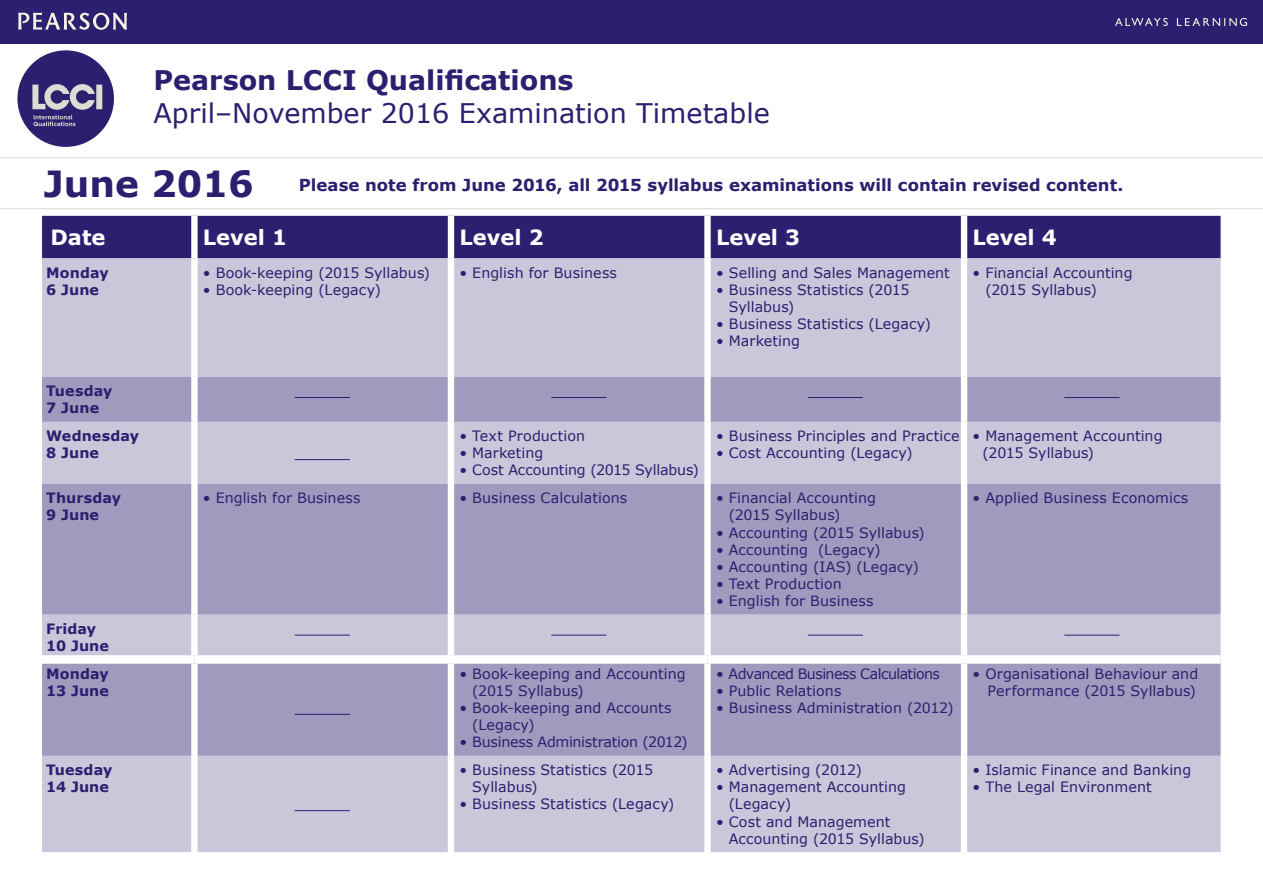
<style>
.page{position:relative;width:1263px;height:893px;background:#fff}
.page>*{position:absolute;margin:0;border:0;box-sizing:border-box;transform-origin:0 0}
.t1{font:700 36px "Verdana";color:#2a206f}
.t2{font:27px "Verdana";color:#2a206f}
.t3{font:700 27px "Verdana";color:#2a206f}
.t4{font:700 21px "Verdana";color:#fff}
.t5{font:700 16.5px "Verdana";color:#2a206f}
.t6{font:14.25px/17.1px "Verdana";letter-spacing:.005em;color:#2a206f}
.t7{font:700 14.25px/17.1px "Verdana";letter-spacing:.005em;color:#2a206f}
.t8{font:14.25px "Verdana";letter-spacing:-.015em;color:#2a206f}
.t9{font:14.25px "Verdana";letter-spacing:-.02em;color:#2a206f}
.t10{font:14.25px "Verdana";letter-spacing:-.04em;color:#2a206f}
</style>
<div class="page">
<div style="left:0;top:0;width:1263px;height:43px;background:#2a206f"></div>
<hr style="left:0;top:157px;width:1263px;height:1px;background:#dedbd6">
<hr style="left:0;top:208px;width:1263px;height:1px;background:#dedbd6">
<svg style="left:18px;top:13px;width:109px;height:17px"></svg>
<svg style="left:1115px;top:18px;width:132px;height:8px"></svg>
<div style="left:17px;top:50px;width:97px;height:97px;background:#2a206f;border-radius:50%"></div>
<svg style="left:32px;top:84px;width:70px;height:42px"></svg>
<div style="left:42px;top:216px;width:1178px;height:42px;background:#2a206f"></div>
<div style="left:42px;top:258px;width:1178px;height:594px;background:#cac7db"></div>
<svg style="left:42px;top:377px;width:1178px;height:379px;background:#aba7c6"></svg>
<div style="left:191px;top:664px;width:7px;height:92px;background:#fff"></div>
<div style="left:448px;top:664px;width:6px;height:92px;background:#fff"></div>
<div style="left:704px;top:664px;width:7px;height:92px;background:#fff"></div>
<div style="left:961px;top:664px;width:6px;height:92px;background:#fff"></div>
<div style="left:42px;top:655px;width:152px;height:9px;background:#fff"></div>
<div style="left:194px;top:655px;width:257px;height:9px;background:#fff"></div>
<div style="left:451px;top:655px;width:256px;height:9px;background:#fff"></div>
<div style="left:707px;top:655px;width:257px;height:9px;background:#fff"></div>
<div style="left:964px;top:655px;width:256px;height:9px;background:#fff"></div>
<div style="left:191px;top:216px;width:7px;height:42px;background:#fff"></div>
<div style="left:191px;top:258px;width:7px;height:119px;background:#fff"></div>
<div style="left:191px;top:377px;width:7px;height:45px;background:#fff"></div>
<div style="left:191px;top:422px;width:7px;height:62px;background:#fff"></div>
<div style="left:191px;top:484px;width:7px;height:130px;background:#fff"></div>
<div style="left:191px;top:614px;width:7px;height:41px;background:#fff"></div>
<div style="left:191px;top:756px;width:7px;height:96px;background:#fff"></div>
<div style="left:704px;top:216px;width:7px;height:42px;background:#fff"></div>
<div style="left:704px;top:258px;width:7px;height:119px;background:#fff"></div>
<div style="left:704px;top:377px;width:7px;height:45px;background:#fff"></div>
<div style="left:704px;top:422px;width:7px;height:62px;background:#fff"></div>
<div style="left:704px;top:484px;width:7px;height:130px;background:#fff"></div>
<div style="left:704px;top:614px;width:7px;height:41px;background:#fff"></div>
<div style="left:704px;top:756px;width:7px;height:96px;background:#fff"></div>
<div style="left:448px;top:216px;width:6px;height:42px;background:#fff"></div>
<div style="left:448px;top:258px;width:6px;height:119px;background:#fff"></div>
<div style="left:448px;top:377px;width:6px;height:45px;background:#fff"></div>
<div style="left:448px;top:422px;width:6px;height:62px;background:#fff"></div>
<div style="left:448px;top:484px;width:6px;height:130px;background:#fff"></div>
<div style="left:448px;top:614px;width:6px;height:41px;background:#fff"></div>
<div style="left:448px;top:756px;width:6px;height:96px;background:#fff"></div>
<div style="left:961px;top:216px;width:6px;height:42px;background:#fff"></div>
<div style="left:961px;top:258px;width:6px;height:119px;background:#fff"></div>
<div style="left:961px;top:377px;width:6px;height:45px;background:#fff"></div>
<div style="left:961px;top:422px;width:6px;height:62px;background:#fff"></div>
<div style="left:961px;top:484px;width:6px;height:130px;background:#fff"></div>
<div style="left:961px;top:614px;width:6px;height:41px;background:#fff"></div>
<div style="left:961px;top:756px;width:6px;height:96px;background:#fff"></div>
<hr style="left:295px;top:397px;width:55px;height:1px;background:#2a206f">
<hr style="left:551px;top:397px;width:55px;height:1px;background:#2a206f">
<hr style="left:808px;top:397px;width:55px;height:1px;background:#2a206f">
<hr style="left:1064px;top:397px;width:55px;height:1px;background:#2a206f">
<hr style="left:295px;top:459px;width:55px;height:1px;background:#2a206f">
<hr style="left:295px;top:635px;width:55px;height:1px;background:#2a206f">
<hr style="left:551px;top:635px;width:55px;height:1px;background:#2a206f">
<hr style="left:808px;top:635px;width:55px;height:1px;background:#2a206f">
<hr style="left:1064px;top:635px;width:55px;height:1px;background:#2a206f">
<hr style="left:295px;top:714px;width:55px;height:1px;background:#2a206f">
<hr style="left:295px;top:810px;width:55px;height:1px;background:#2a206f">
<h2 class="t3" style="left:153px;top:61px;width:422px">Pearson LCCI Qualifications</h2>
<h2 class="t2" style="left:153px;top:94px;width:618px">April–November 2016 Examination Timetable</h2>
<h1 class="t1" style="left:44px;top:159px;width:211px">June 2016</h1>
<p class="t5" style="left:299px;top:173px;width:826px">Please note from June 2016, all 2015 syllabus examinations will contain revised content.</p>
<h3 class="t4" style="left:51px;top:223px;width:56px">Date</h3>
<h3 class="t4" style="left:203px;top:223px;width:86px">Level 1</h3>
<h3 class="t4" style="left:459px;top:223px;width:86px">Level 2</h3>
<h3 class="t4" style="left:716px;top:223px;width:86px">Level 3</h3>
<h3 class="t4" style="left:972px;top:223px;width:86px">Level 4</h3>
<p class="t7" style="left:46px;top:264px;width:64px">Monday<br>6 June</p>
<p class="t6" style="left:203px;top:264px;width:228px">• Book-keeping (2015 Syllabus)</p>
<p class="t6" style="left:459px;top:264px;width:159px">• English for Business</p>
<p class="t6" style="left:716px;top:264px;width:235px">• Selling and Sales Management</p>
<p class="t6" style="left:729px;top:281px;width:182px;text-indent:-13px">• Business Statistics (2015<br>Syllabus)</p>
<p class="t6" style="left:716px;top:315px;width:216px">• Business Statistics (Legacy)</p>
<p class="t6" style="left:716px;top:332px;width:85px">• Marketing</p>
<p class="t6" style="left:985px;top:264px;width:149px;text-indent:-13px">• Financial Accounting (2015 Syllabus)</p>
<p class="t6" style="left:203px;top:281px;width:179px">• Book-keeping (Legacy)</p>
<p class="t7" style="left:46px;top:382px;width:67px">Tuesday<br>7 June</p>
<p class="t7" style="left:46px;top:427px;width:94px">Wednesday<br>8 June</p>
<p class="t6" style="left:459px;top:427px;width:127px">• Text Production</p>
<p class="t6" style="left:459px;top:444px;width:85px">• Marketing</p>
<p class="t8" style="left:459px;top:460px;width:241px">• Cost Accounting (2015 Syllabus)</p>
<p class="t6" style="left:716px;top:427px;width:245px">• Business Principles and Practice</p>
<p class="t6" style="left:716px;top:444px;width:198px">• Cost Accounting (Legacy)</p>
<p class="t7" style="left:46px;top:489px;width:76px">Thursday<br>9 June</p>
<p class="t6" style="left:203px;top:489px;width:159px">• English for Business</p>
<p class="t6" style="left:459px;top:489px;width:169px">• Business Calculations</p>
<p class="t6" style="left:729px;top:489px;width:149px;text-indent:-13px">• Financial Accounting (2015 Syllabus)</p>
<p class="t6" style="left:716px;top:524px;width:210px">• Accounting (2015 Syllabus)</p>
<p class="t6" style="left:716px;top:541px;width:166px">• Accounting (Legacy)</p>
<p class="t6" style="left:716px;top:558px;width:204px">• Accounting (IAS) (Legacy)</p>
<p class="t6" style="left:716px;top:575px;width:127px">• Text Production</p>
<p class="t6" style="left:716px;top:592px;width:159px">• English for Business</p>
<p class="t7" style="left:46px;top:620px;width:64px">Friday<br>10 June</p>
<p class="t7" style="left:46px;top:665px;width:64px">Monday<br>13 June</p>
<p class="t6" style="left:472px;top:665px;width:215px;text-indent:-13px">• Book-keeping and Accounting (2015 Syllabus)</p>
<p class="t6" style="left:472px;top:699px;width:201px;text-indent:-13px">• Book-keeping and Accounts (Legacy)</p>
<p class="t9" style="left:459px;top:732px;width:230px">• Business Administration (2012)</p>
<p class="t7" style="left:46px;top:761px;width:67px">Tuesday<br>14 June</p>
<p class="t6" style="left:472px;top:761px;width:182px;text-indent:-13px">• Business Statistics (2015<br>Syllabus)</p>
<p class="t6" style="left:459px;top:795px;width:216px">• Business Statistics (Legacy)</p>
<p class="t10" style="left:716px;top:664px;width:225px">• Advanced Business Calculations</p>
<p class="t6" style="left:716px;top:682px;width:127px">• Public Relations</p>
<p class="t6" style="left:716px;top:699px;width:239px">• Business Administration (2012)</p>
<p class="t6" style="left:716px;top:761px;width:147px">• Advertising (2012)</p>
<p class="t6" style="left:729px;top:778px;width:179px;text-indent:-13px">• Management Accounting (Legacy)</p>
<p class="t6" style="left:729px;top:813px;width:197px;text-indent:-13px">• Cost and Management<br>Accounting (2015 Syllabus)</p>
<p class="t6" style="left:982px;top:427px;width:181px;text-indent:-10px">• Management Accounting (2015 Syllabus)</p>
<p class="t6" style="left:972px;top:489px;width:217px">• Applied Business Economics</p>
<p class="t6" style="left:972px;top:665px;width:227px;text-align:right">• Organisational Behaviour and<br>Performance (2015 Syllabus)</p>
<p class="t6" style="left:972px;top:761px;width:220px">• Islamic Finance and Banking</p>
<p class="t6" style="left:972px;top:778px;width:181px">• The Legal Environment</p>
</div>
